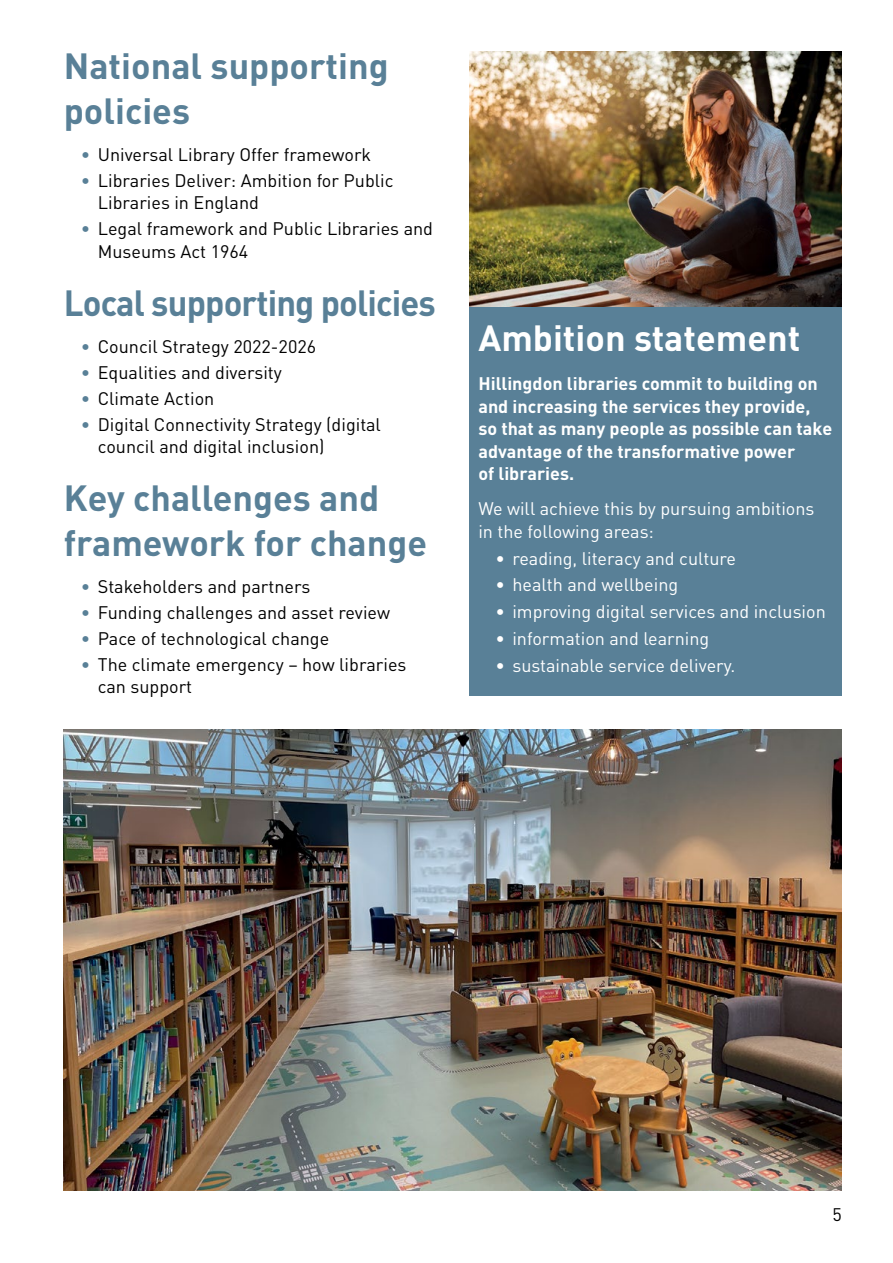
<style>
.page{position:relative;width:893px;height:1263px;background:#fff}
.page>*{position:absolute;margin:0;border:0;box-sizing:border-box;transform-origin:0 0}
.t1{font:700 36px/45px "DINOT";color:#598097}
.t2{font:700 36px "DINOT";letter-spacing:-.025em;color:#598097;scale:.96 1}
.t3{font:700 36px "DINOT";color:#fff}
.t4{font:18px/22.5px "DINOT";color:#000}
.t5{font:18px/22.5px "DINOT";color:#fff}
.t6{font:700 18px/22.5px "DINOT";color:#fff}
.s1{color:#598097}
</style>
<div class="page">
<div style="left:470px;top:51px;width:372px;height:644px;background:#598097"></div>
<img style="left:470px;top:51px;width:372px;height:255px">
<img style="left:64px;top:729px;width:778px;height:462px">
<h1 class="t1" style="left:64px;top:42px;width:326px">National supporting policies</h1>
<p class="t4" style="left:81px;top:142px;width:292px"><span class="s1">•</span> Universal Library Offer framework</p>
<p class="t4" style="left:98px;top:168px;width:297px;text-indent:-17px"><span class="s1">•</span> Libraries Deliver: Ambition for Public<br>Libraries in England</p>
<p class="t4" style="left:98px;top:217px;width:337px;text-indent:-17px"><span class="s1">•</span> Legal framework and Public Libraries and<br>Museums Act 1964</p>
<h1 class="t2" style="left:64px;top:278px;width:389px">Local supporting policies</h1>
<p class="t4" style="left:81px;top:334px;width:237px"><span class="s1">•</span> Council Strategy 2022-2026</p>
<p class="t4" style="left:81px;top:360px;width:203px"><span class="s1">•</span> Equalities and diversity</p>
<p class="t4" style="left:81px;top:386px;width:135px"><span class="s1">•</span> Climate Action</p>
<p class="t4" style="left:98px;top:412px;width:285px;text-indent:-17px"><span class="s1">•</span> Digital Connectivity Strategy (digital council and digital inclusion)</p>
<h1 class="t1" style="left:64px;top:474px;width:365px">Key challenges and framework for change</h1>
<p class="t4" style="left:81px;top:575px;width:231px"><span class="s1">•</span> Stakeholders and partners</p>
<p class="t4" style="left:81px;top:601px;width:311px"><span class="s1">•</span> Funding challenges and asset review</p>
<p class="t4" style="left:81px;top:627px;width:250px"><span class="s1">•</span> Pace of technological change</p>
<p class="t4" style="left:98px;top:652px;width:310px;text-indent:-17px"><span class="s1">•</span> The climate emergency – how libraries can support</p>
<h1 class="t3" style="left:478px;top:313px;width:323px">Ambition statement</h1>
<p class="t6" style="left:478px;top:372px;width:355px">Hillingdon libraries commit to building on and increasing the services they provide, so that as many people as possible can take advantage of the transformative power<br>of libraries.</p>
<p class="t5" style="left:478px;top:497px;width:338px">We will achieve this by pursuing ambitions in the following areas:</p>
<p class="t5" style="left:495px;top:546px;width:242px">• reading, literacy and culture</p>
<p class="t5" style="left:495px;top:573px;width:184px">• health and wellbeing</p>
<p class="t5" style="left:495px;top:600px;width:332px">• improving digital services and inclusion</p>
<p class="t5" style="left:495px;top:626px;width:215px">• information and learning</p>
<p class="t5" style="left:495px;top:653px;width:242px">• sustainable service delivery.</p>
<p class="t4" style="left:832px;top:1203px;width:11px">5</p>
</div>
